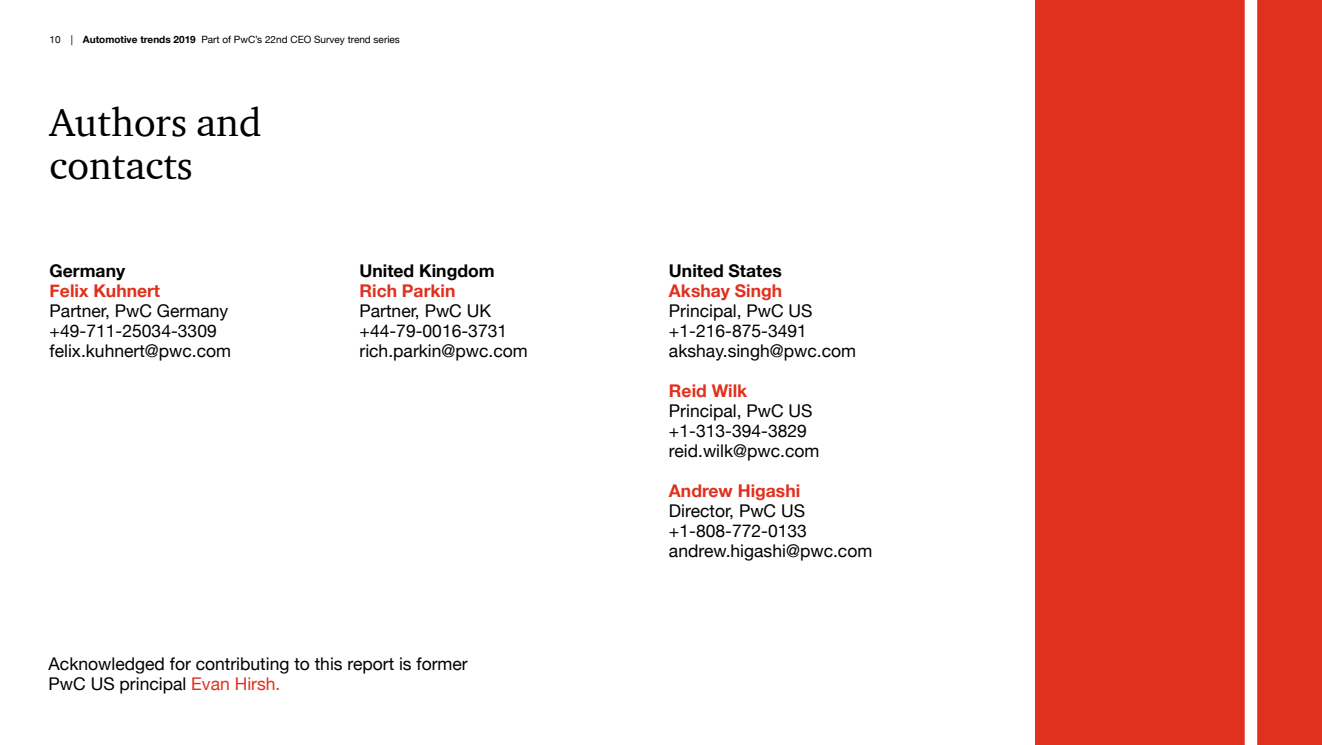
<style>
.page{position:relative;width:1322px;height:745px;background:#fff}
.page>*{position:absolute;margin:0;border:0;box-sizing:border-box;transform-origin:0 0}
.t1{font:40px/42.5px "ITC Charter Com";color:#000}
.t2{font:17.5px/20px "Helvetica Neue";color:#000}
.t3{font:700 17.5px "Helvetica Neue";color:#e0301e}
.t4{font:700 17.5px "Helvetica Neue";color:#000}
.t5{font:10px "Helvetica Neue";color:#000}
.s1{font-weight:700}
.s2{color:#e0301e}
</style>
<div class="page">
<div style="left:1035px;top:0;width:287px;height:744px;background:#e0301e"></div>
<div style="left:1244px;top:0;width:13px;height:744px;background:#fff"></div>
<p class="t5" style="left:50px;top:32px;width:352px">10 | <span class="s1">Automotive trends 2019</span> Part of PwC’s 22nd CEO Survey trend series</p>
<h1 class="t1" style="left:50px;top:101px;width:213px">Authors and contacts</h1>
<p class="t4" style="left:50px;top:257px;width:77px">Germany</p>
<p class="t3" style="left:50px;top:277px;width:112px">Felix Kuhnert</p>
<p class="t2" style="left:50px;top:301px;width:183px">Partner, PwC Germany +49-711-25034-3309 felix.kuhnert@pwc.com</p>
<p class="t4" style="left:359px;top:257px;width:137px">United Kingdom</p>
<p class="t3" style="left:359px;top:277px;width:97px">Rich Parkin</p>
<p class="t2" style="left:359px;top:301px;width:170px">Partner, PwC UK +44-79-0016-3731 rich.parkin@pwc.com</p>
<p class="t2" style="left:49px;top:654px;width:421px">Acknowledged for contributing to this report is former<br>PwC US principal <span class="s2">Evan Hirsh.</span></p>
<p class="t4" style="left:669px;top:257px;width:114px">United States</p>
<p class="t3" style="left:669px;top:277px;width:115px">Akshay Singh</p>
<p class="t2" style="left:669px;top:301px;width:189px">Principal, PwC US +1-216-875-3491 akshay.singh@pwc.com</p>
<p class="t3" style="left:669px;top:377px;width:80px">Reid Wilk</p>
<p class="t2" style="left:669px;top:401px;width:152px">Principal, PwC US +1-313-394-3829 reid.wilk@pwc.com</p>
<p class="t3" style="left:669px;top:477px;width:133px">Andrew Higashi</p>
<p class="t2" style="left:669px;top:501px;width:205px">Director, PwC US +1-808-772-0133 andrew.higashi@pwc.com</p>
</div>
